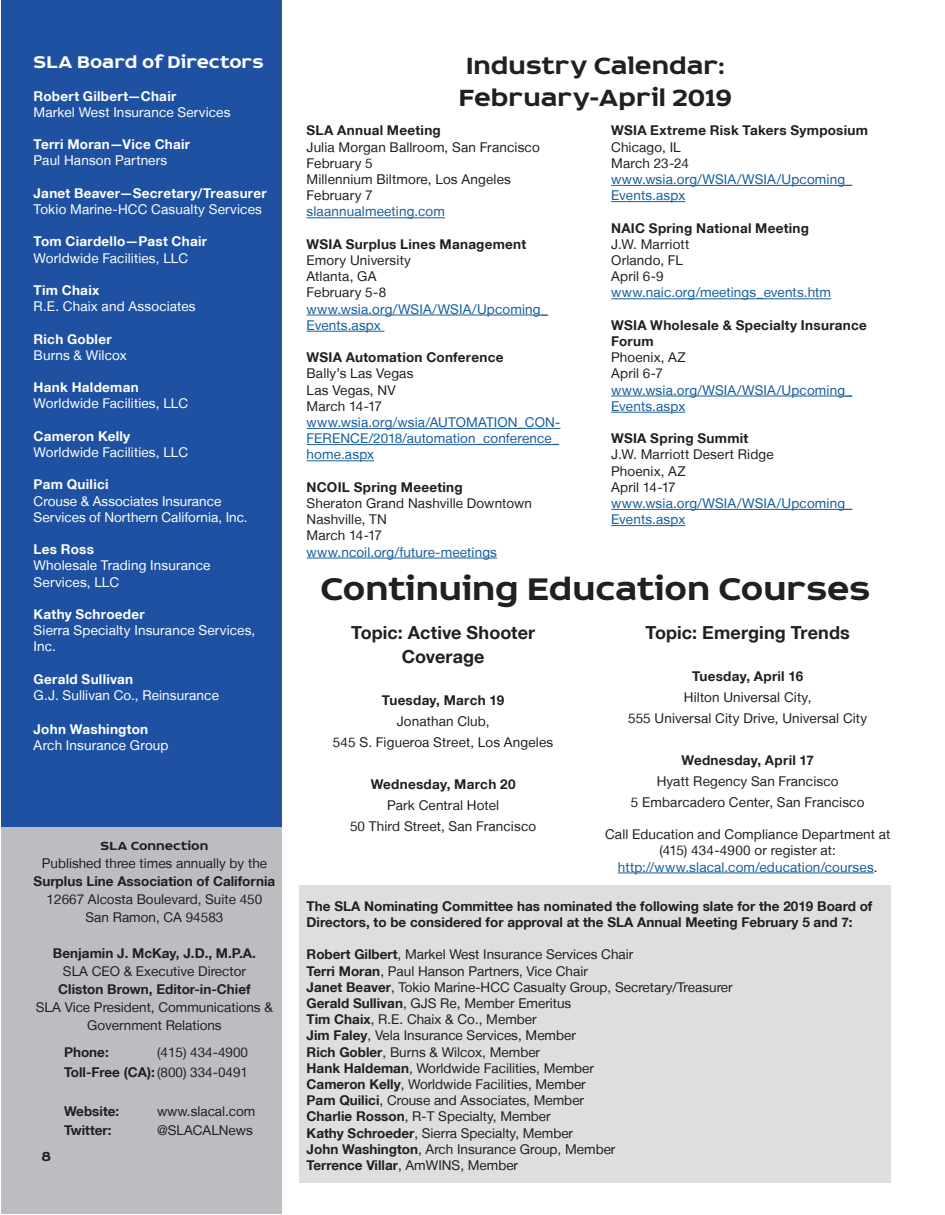
<style>
.page{position:relative;width:945px;height:1215px;background:#fff}
.page>*{position:absolute;margin:0;border:0;box-sizing:border-box;transform-origin:0 0}
.t1{font:700 36px "Echoes Sans";letter-spacing:-.005em;color:#231f20}
.t2{font:700 27px/32.4px "Echoes Sans";color:#231f20}
.t3{font:700 19.5px "Echoes Sans";color:#fff}
.t4{font:700 18px/24px "Helvetica Neue LT";letter-spacing:.005em;color:#231f20;text-align:center}
.t5{font:700 15px "Echoes Sans";color:#231f20}
.t6{font:13.5px/16.2px "Helvetica Neue LT";color:#231f20}
.t7{font:700 13.5px/16.2px "Helvetica Neue LT";letter-spacing:.005em;color:#231f20}
.t8{font:13.5px/16.2px "Helvetica Neue LT";letter-spacing:.01em;color:#fff}
.t9{font:13.5px/16.2px "Helvetica Neue LT";letter-spacing:.01em;color:#175d9e}
.t10{font:700 13.5px "Helvetica Neue LT";letter-spacing:.02em;color:#fff}
.t11{font:700 13.5px "Echoes Sans";color:#231f20}
.s1{font-weight:700}
.s2{color:#175d9e}
</style>
<div class="page">
<div style="left:1px;top:0;width:280px;height:933px;background:#1f51a3"></div>
<hr style="left:618px;top:873px;width:256px;height:1px;background:#175d9e">
<div style="left:1px;top:827px;width:281px;height:387px;background:#bcbdc0"></div>
<hr style="left:307px;top:217px;width:138px;height:1px;background:#175d9e">
<hr style="left:307px;top:315px;width:241px;height:1px;background:#175d9e">
<hr style="left:307px;top:331px;width:78px;height:1px;background:#175d9e">
<hr style="left:307px;top:428px;width:254px;height:1px;background:#175d9e">
<hr style="left:307px;top:444px;width:252px;height:1px;background:#175d9e">
<hr style="left:307px;top:460px;width:67px;height:1px;background:#175d9e">
<hr style="left:307px;top:558px;width:190px;height:1px;background:#175d9e">
<hr style="left:611px;top:185px;width:241px;height:1px;background:#175d9e">
<hr style="left:611px;top:201px;width:74px;height:1px;background:#175d9e">
<hr style="left:611px;top:298px;width:220px;height:1px;background:#175d9e">
<hr style="left:611px;top:396px;width:241px;height:1px;background:#175d9e">
<hr style="left:611px;top:412px;width:74px;height:1px;background:#175d9e">
<hr style="left:611px;top:509px;width:241px;height:1px;background:#175d9e">
<hr style="left:611px;top:525px;width:74px;height:1px;background:#175d9e">
<div style="left:300px;top:885px;width:591px;height:297px;background:#dddee0"></div>
<h3 class="t3" style="left:34px;top:51px;width:232px">SLA Board of Directors</h3>
<p class="t10" style="left:34px;top:88px;width:144px">Robert Gilbert—Chair</p>
<p class="t8" style="left:34px;top:104px;width:198px">Markel West Insurance Services</p>
<p class="t10" style="left:34px;top:136px;width:158px">Terri Moran—Vice Chair</p>
<p class="t8" style="left:34px;top:152px;width:135px">Paul Hanson Partners</p>
<p class="t10" style="left:34px;top:185px;width:235px">Janet Beaver—Secretary/Treasurer</p>
<p class="t8" style="left:34px;top:201px;width:230px">Tokio Marine-HCC Casualty Services</p>
<p class="t10" style="left:34px;top:233px;width:175px">Tom Ciardello—Past Chair</p>
<p class="t8" style="left:34px;top:250px;width:156px">Worldwide Facilities, LLC</p>
<p class="t10" style="left:34px;top:282px;width:67px">Tim Chaix</p>
<p class="t8" style="left:34px;top:298px;width:164px">R.E. Chaix and Associates</p>
<p class="t10" style="left:34px;top:331px;width:80px">Rich Gobler</p>
<p class="t8" style="left:34px;top:347px;width:95px">Burns &amp; Wilcox</p>
<p class="t10" style="left:34px;top:379px;width:107px">Hank Haldeman</p>
<p class="t8" style="left:34px;top:395px;width:156px">Worldwide Facilities, LLC</p>
<p class="t10" style="left:34px;top:428px;width:98px">Cameron Kelly</p>
<p class="t8" style="left:34px;top:444px;width:156px">Worldwide Facilities, LLC</p>
<p class="t10" style="left:34px;top:476px;width:76px">Pam Quilici</p>
<p class="t8" style="left:34px;top:493px;width:215px">Crouse &amp; Associates Insurance<br>Services of Northern California, Inc.</p>
<p class="t10" style="left:34px;top:541px;width:62px">Les Ross</p>
<p class="t8" style="left:34px;top:557px;width:178px">Wholesale Trading Insurance<br>Services, LLC</p>
<p class="t10" style="left:34px;top:606px;width:113px">Kathy Schroeder</p>
<p class="t8" style="left:34px;top:622px;width:223px">Sierra Specialty Insurance Services,<br>Inc.</p>
<p class="t10" style="left:34px;top:671px;width:101px">Gerald Sullivan</p>
<p class="t8" style="left:34px;top:687px;width:187px">G.J. Sullivan Co., Reinsurance</p>
<p class="t10" style="left:34px;top:721px;width:116px">John Washington</p>
<p class="t8" style="left:34px;top:737px;width:136px">Arch Insurance Group</p>
<p class="t11" style="left:101px;top:838px;width:109px">SLA Connection</p>
<p class="t6" style="left:42px;top:855px;width:227px">Published three times annually by the</p>
<p class="t7" style="left:34px;top:873px;width:243px">Surplus Line Association of California</p>
<p class="t6" style="left:47px;top:890px;width:217px;line-height:18px;text-align:center">12667 Alcosta Boulevard, Suite 450<br>San Ramon, CA 94583</p>
<p class="t7" style="left:53px;top:945px;width:205px">Benjamin J. McKay, J.D., M.P.A.</p>
<p class="t6" style="left:63px;top:963px;width:185px">SLA CEO &amp; Executive Director</p>
<p class="t7" style="left:58px;top:981px;width:194px">Cliston Brown, Editor-in-Chief</p>
<p class="t6" style="left:36px;top:998px;width:239px;line-height:18px;text-align:center">SLA Vice President, Communications &amp;<br>Government Relations</p>
<p class="t7" style="left:64px;top:1044px;width:46px">Phone:</p>
<p class="t6" style="left:64px;top:1043px;width:186px;line-height:19.5px;text-align:right">(415) 434-4900<br><span class="s1">Toll-Free (CA):</span> (800) 334-0491</p>
<p class="t7" style="left:64px;top:1103px;width:57px">Website:</p>
<p class="t6" style="left:157px;top:1103px;width:100px">www.slacal.com</p>
<p class="t7" style="left:64px;top:1122px;width:49px">Twitter:</p>
<p class="t6" style="left:157px;top:1122px;width:97px">@SLACALNews</p>
<p class="t5" style="left:42px;top:1148px;width:11px">8</p>
<h2 class="t2" style="left:459px;top:50px;width:275px">Industry Calendar:<br>February-April 2019</h2>
<p class="t7" style="left:307px;top:122px;width:136px">SLA Annual Meeting</p>
<p class="t6" style="left:307px;top:139px;width:235px">Julia Morgan Ballroom, San Francisco<br>February 5<br>Millennium Biltmore, Los Angeles<br>February 7</p>
<p class="t9" style="left:307px;top:203px;width:140px">slaannualmeeting.com</p>
<p class="t7" style="left:307px;top:236px;width:221px">WSIA Surplus Lines Management</p>
<p class="t6" style="left:307px;top:252px;width:106px">Emory University<br>Atlanta, GA<br>February 5-8</p>
<p class="t9" style="left:307px;top:301px;width:243px">www.wsia.org/WSIA/WSIA/Upcoming_<br>Events.aspx</p>
<p class="t7" style="left:307px;top:349px;width:198px">WSIA Automation Conference</p>
<p class="t6" style="left:307px;top:365px;width:108px">Bally’s Las Vegas<br>Las Vegas, NV<br>March 14-17</p>
<p class="t9" style="left:307px;top:414px;width:255px;text-align:justify">www.wsia.org/wsia/AUTOMATION_CON-FERENCE/2018/automation_conference_ home.aspx</p>
<p class="t7" style="left:307px;top:479px;width:158px">NCOIL Spring Meeeting</p>
<p class="t6" style="left:307px;top:495px;width:227px">Sheraton Grand Nashville Downtown<br>Nashville, TN<br>March 14-17</p>
<p class="t9" style="left:307px;top:544px;width:192px">www.ncoil.org/future-meetings</p>
<p class="t7" style="left:611px;top:122px;width:258px">WSIA Extreme Risk Takers Symposium</p>
<p class="t6" style="left:611px;top:139px;width:79px">Chicago, IL<br>March 23-24</p>
<p class="t9" style="left:611px;top:171px;width:243px">www.wsia.org/WSIA/WSIA/Upcoming_<br>Events.aspx</p>
<p class="t7" style="left:611px;top:219px;width:199px">NAIC Spring National Meeting</p>
<p class="t6" style="left:611px;top:236px;width:80px">J.W. Marriott<br>Orlando, FL<br>April 6-9</p>
<p class="t9" style="left:611px;top:284px;width:221px">www.naic.org/meetings_events.htm</p>
<p class="t7" style="left:611px;top:317px;width:257px">WSIA Wholesale &amp; Specialty Insurance<br>Forum</p>
<p class="t6" style="left:611px;top:349px;width:76px">Phoenix, AZ<br>April 6-7</p>
<p class="t9" style="left:611px;top:382px;width:243px">www.wsia.org/WSIA/WSIA/Upcoming_<br>Events.aspx</p>
<p class="t7" style="left:611px;top:430px;width:139px">WSIA Spring Summit</p>
<p class="t6" style="left:611px;top:446px;width:164px">J.W. Marriott Desert Ridge<br>Phoenix, AZ<br>April 14-17</p>
<p class="t9" style="left:611px;top:495px;width:243px">www.wsia.org/WSIA/WSIA/Upcoming_<br>Events.aspx</p>
<h1 class="t1" style="left:321px;top:568px;width:551px">Continuing Education Courses</h1>
<h3 class="t4" style="left:351px;top:620px;width:186px">Topic: Active Shooter<br>Coverage</h3>
<p class="t7" style="left:382px;top:692px;width:124px">Tuesday, March 19</p>
<p class="t6" style="left:333px;top:710px;width:222px;line-height:21px;text-align:center">Jonathan Club,<br>545 S. Figueroa Street, Los Angeles</p>
<p class="t7" style="left:371px;top:776px;width:146px">Wednesday, March 20</p>
<p class="t6" style="left:350px;top:794px;width:188px;line-height:21px;text-align:center">Park Central Hotel<br>50 Third Street, San Francisco</p>
<h3 class="t4" style="left:645px;top:620px;width:206px">Topic: Emerging Trends</h3>
<p class="t7" style="left:692px;top:668px;width:113px">Tuesday, April 16</p>
<p class="t6" style="left:628px;top:686px;width:241px;line-height:21px;text-align:center">Hilton Universal City,<br>555 Universal City Drive, Universal City</p>
<p class="t7" style="left:681px;top:752px;width:134px">Wednesday, April 17</p>
<p class="t6" style="left:631px;top:770px;width:235px;line-height:21px;text-align:center">Hyatt Regency San Francisco<br>5 Embarcadero Center, San Francisco</p>
<p class="t6" style="left:605px;top:826px;width:287px;text-align:center">Call Education and Compliance Department at (415) 434-4900 or register at: <span class="s2">http://www.slacal.com/education/courses</span>.</p>
<p class="t7" style="left:307px;top:898px;width:567px">The SLA Nominating Committee has nominated the following slate for the 2019 Board of<br>Directors, to be considered for approval at the SLA Annual Meeting February 5 and 7:</p>
<p class="t6" style="left:307px;top:946px;width:428px"><span class="s1">Robert Gilbert</span>, Markel West Insurance Services Chair<br><span class="s1">Terri Moran</span>, Paul Hanson Partners, Vice Chair<br><span class="s1">Janet Beaver</span>, Tokio Marine-HCC Casualty Group, Secretary/Treasurer <span class="s1">Gerald Sullivan</span>, GJS Re, Member Emeritus<br><span class="s1">Tim Chaix</span>, R.E. Chaix &amp; Co., Member<br><span class="s1">Jim Faley</span>, Vela Insurance Services, Member<br><span class="s1">Rich Gobler</span>, Burns &amp; Wilcox, Member<br><span class="s1">Hank Haldeman</span>, Worldwide Facilities, Member<br><span class="s1">Cameron Kelly</span>, Worldwide Facilities, Member<br><span class="s1">Pam Quilici</span>, Crouse and Associates, Member<br><span class="s1">Charlie Rosson</span>, R-T Specialty, Member<br><span class="s1">Kathy Schroeder</span>, Sierra Specialty, Member<br><span class="s1">John Washington</span>, Arch Insurance Group, Member<br><span class="s1">Terrence Villar</span>, AmWINS, Member</p>
</div>
